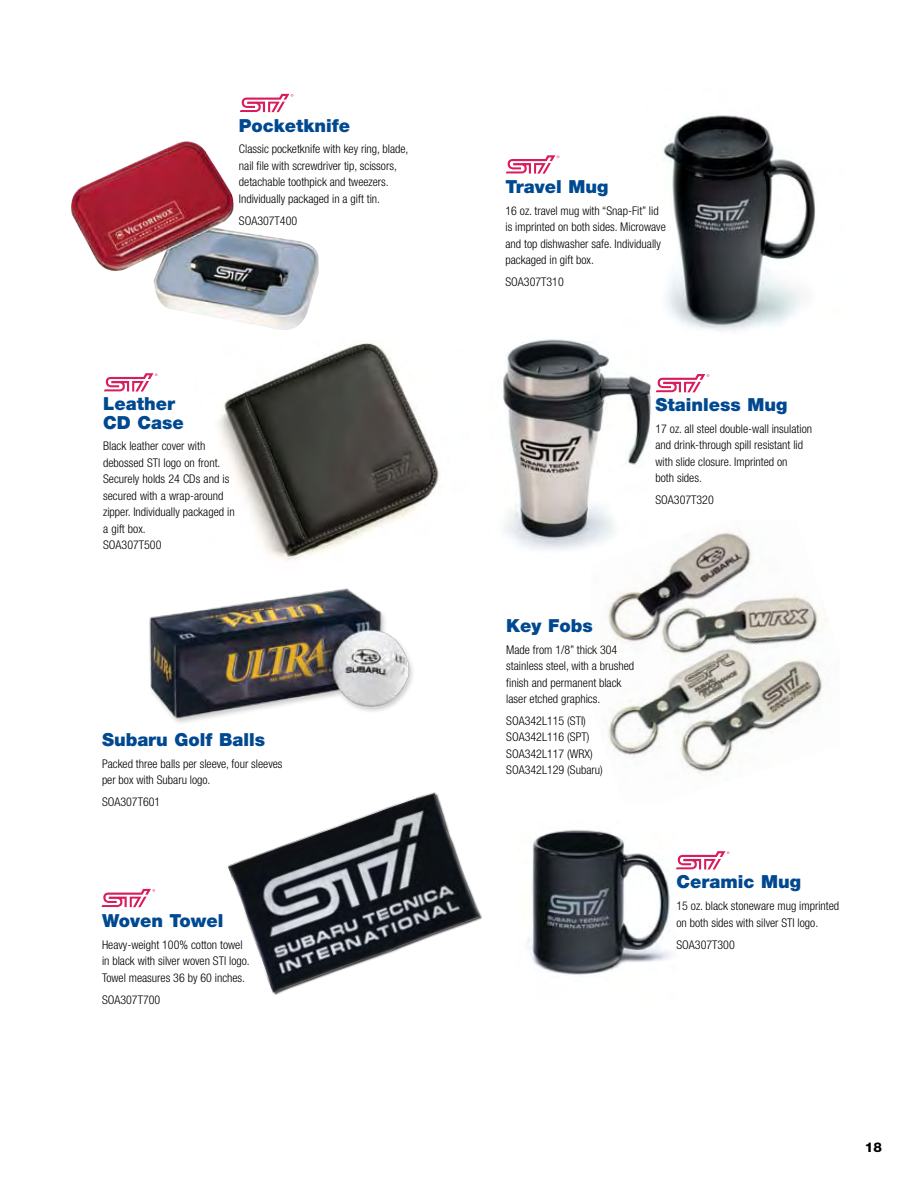
<style>
.page{position:relative;width:918px;height:1188px;background:#fff}
.page>*{position:absolute;margin:0;border:0;box-sizing:border-box;transform-origin:0 0}
.t1{font:900 18px/19.5px "Helvetica Neue";color:#004990}
.t2{font:800 13.5px "Helvetica Neue";color:#000}
.t3{font:300 condensed 12px/16.5px "Helvetica Neue";color:#000}
</style>
<div class="page">
<img style="left:218px;top:343px;width:221px;height:218px">
<img style="left:503px;top:339px;width:207px;height:211px">
<img style="left:663px;top:115px;width:153px;height:216px">
<img style="left:71px;top:141px;width:248px;height:189px">
<img style="left:527px;top:830px;width:144px;height:145px">
<img style="left:591px;top:520px;width:238px;height:254px">
<img style="left:149px;top:588px;width:264px;height:135px">
<img style="left:228px;top:792px;width:254px;height:203px">
<svg style="left:240px;top:94px;width:53px;height:18px"></svg>
<svg style="left:506px;top:155px;width:53px;height:19px"></svg>
<svg style="left:656px;top:374px;width:53px;height:18px"></svg>
<svg style="left:676px;top:851px;width:53px;height:18px"></svg>
<svg style="left:101px;top:889px;width:54px;height:18px"></svg>
<svg style="left:104px;top:373px;width:53px;height:19px"></svg>
<h1 class="t1" style="left:239px;top:115px;width:113px">Pocketknife</h1>
<p class="t3" style="left:239px;top:141px;width:171px">Classic pocketknife with key ring, blade, nail file with screwdriver tip, scissors, detachable toothpick and tweezers.<br>Individually packaged in a gift tin.</p>
<p class="t3" style="left:239px;top:212px;width:60px">SOA307T400</p>
<h1 class="t1" style="left:103px;top:393px;width:82px">Leather<br>CD Case</h1>
<p class="t3" style="left:103px;top:438px;width:133px">Black leather cover with debossed STI logo on front.<br>Securely holds 24 CDs and is secured with a wrap-around zipper. Individually packaged in a gift box.<br>SOA307T500</p>
<h1 class="t1" style="left:102px;top:730px;width:165px">Subaru Golf Balls</h1>
<p class="t3" style="left:102px;top:755px;width:182px">Packed three balls per sleeve, four sleeves per box with Subaru logo.</p>
<p class="t3" style="left:102px;top:793px;width:60px">SOA307T601</p>
<h1 class="t1" style="left:102px;top:911px;width:123px">Woven Towel</h1>
<p class="t3" style="left:102px;top:936px;width:149px">Heavy-weight 100% cotton towel in black with silver woven STI logo.<br>Towel measures 36 by 60 inches.</p>
<p class="t3" style="left:102px;top:991px;width:60px">SOA307T700</p>
<h1 class="t1" style="left:506px;top:176px;width:104px">Travel Mug</h1>
<p class="t3" style="left:506px;top:202px;width:162px">16 oz. travel mug with “Snap-Fit” lid is imprinted on both sides. Microwave and top dishwasher safe. Individually packaged in gift box.</p>
<p class="t3" style="left:506px;top:273px;width:60px">SOA307T310</p>
<h1 class="t1" style="left:656px;top:395px;width:133px">Stainless Mug</h1>
<p class="t3" style="left:656px;top:420px;width:158px">17 oz. all steel double-wall insulation and drink-through spill resistant lid with slide closure. Imprinted on<br>both sides.</p>
<p class="t3" style="left:656px;top:492px;width:60px">SOA307T320</p>
<h1 class="t1" style="left:506px;top:615px;width:88px">Key Fobs</h1>
<p class="t3" style="left:506px;top:641px;width:129px">Made from 1/8” thick 304 stainless steel, with a brushed finish and permanent black laser etched graphics.</p>
<p class="t3" style="left:506px;top:712px;width:98px">SOA342L115 (STI)<br>SOA342L116 (SPT)<br>SOA342L117 (WRX)<br>SOA342L129 (Subaru)</p>
<h1 class="t1" style="left:676px;top:872px;width:126px">Ceramic Mug</h1>
<p class="t3" style="left:676px;top:898px;width:164px">15 oz. black stoneware mug imprinted on both sides with silver STI logo.</p>
<p class="t3" style="left:676px;top:936px;width:60px">SOA307T300</p>
<p class="t2" style="left:865px;top:1140px;width:19px">18</p>
</div>
